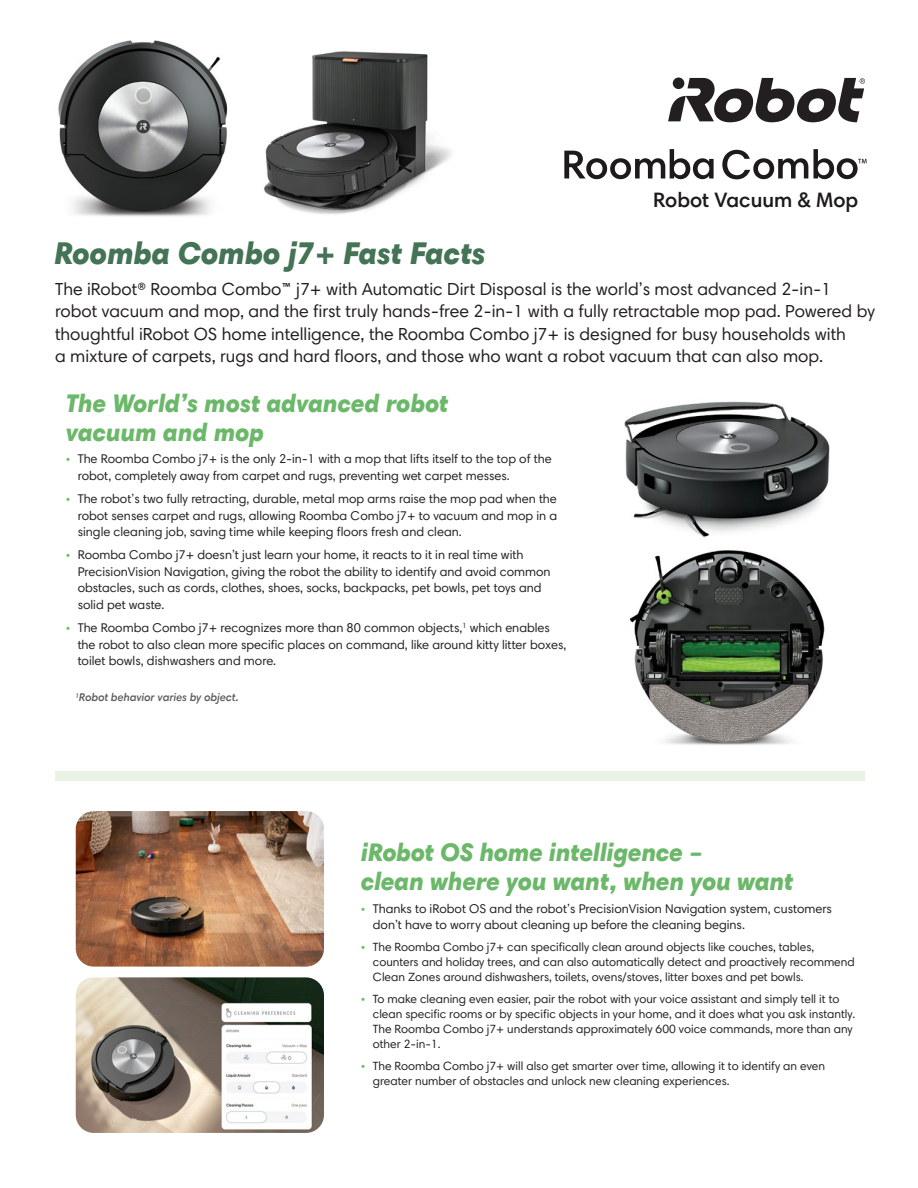
<style>
.page{position:relative;width:918px;height:1188px;background:#fff}
.page>*{position:absolute;margin:0;border:0;box-sizing:border-box;transform-origin:0 0}
.t1{font:italic 900 31.5px "Harmonia Sans Pro";color:#447355}
.t2{font:italic 900 25.5px/28.5px "Harmonia Sans Pro";letter-spacing:-.005em;color:#6cb86a}
.t3{font:600 21px "Harmonia Sans Pro";color:#1c1a1a}
.t4{font:17.7px/22.5px "Harmonia Sans Pro";color:#231f20}
.t5{font:12.75px/16.5px "Harmonia Sans Pro";color:#231f20}
.t6{font:12px/15px "Harmonia Sans Pro";color:#231f20}
.t7{font:italic 600 11.25px "Harmonia Sans Pro";color:#58595b}
.s1{font-size:12px;color:#6cb86a}
.s2{color:#6cb86a}
</style>
<div class="page">
<img style="left:624px;top:401px;width:206px;height:137px">
<img style="left:594px;top:550px;width:271px;height:222px">
<div style="left:55px;top:772px;width:810px;height:9px;background:#eaf2e6"></div>
<svg style="left:668px;top:78px;width:197px;height:44px"></svg>
<img style="left:58px;top:40px;width:170px;height:177px">
<img style="left:76px;top:811px;width:248px;height:156px">
<img style="left:76px;top:977px;width:248px;height:156px">
<img style="left:263px;top:51px;width:189px;height:163px">
<svg style="left:564px;top:149px;width:150px;height:30px"></svg>
<svg style="left:722px;top:150px;width:86px;height:29px"></svg>
<svg style="left:814px;top:149px;width:53px;height:30px"></svg>
<h1 class="t1" style="left:54px;top:232px;width:432px">Roomba Combo j7+ Fast Facts</h1>
<h3 class="t3" style="left:653px;top:187px;width:207px">Robot Vacuum &amp; Mop</h3>
<p class="t4" style="left:55px;top:277px;width:821px">The iRobot® Roomba Combo™ j7+ with Automatic Dirt Disposal is the world’s most advanced 2-in-1 robot vacuum and mop, and the first truly hands-free 2-in-1 with a fully retractable mop pad. Powered by thoughtful iRobot OS home intelligence, the Roomba Combo j7+ is designed for busy households with<br>a mixture of carpets, rugs and hard floors, and those who want a robot vacuum that can also mop.</p>
<h2 class="t2" style="left:66px;top:388px;width:384px">The World’s most advanced robot vacuum and mop</h2>
<p class="t5" style="left:78px;top:451px;width:475px;text-indent:-12px"><span class="s1">•</span> The Roomba Combo j7+ is the only 2-in-1 with a mop that lifts itself to the top of the robot, completely away from carpet and rugs, preventing wet carpet messes.</p>
<p class="t5" style="left:78px;top:490px;width:481px;text-align:justify;text-indent:-12px"><span class="s1">•</span> The robot’s two fully retracting, durable, metal mop arms raise the mop pad when the robot senses carpet and rugs, allowing Roomba Combo j7+ to vacuum and mop in a single cleaning job, saving time while keeping floors fresh and clean.</p>
<p class="t5" style="left:78px;top:547px;width:474px;text-indent:-12px"><span class="s1">•</span> Roomba Combo j7+ doesn’t just learn your home, it reacts to it in real time with PrecisionVision Navigation, giving the robot the ability to identify and avoid common obstacles, such as cords, clothes, shoes, socks, backpacks, pet bowls, pet toys and solid pet waste.</p>
<p class="t5" style="left:78px;top:619px;width:490px;text-indent:-12px"><span class="s1">•</span> The Roomba Combo j7+ recognizes more than 80 common objects,<sup>1</sup> which enables the robot to also clean more specific places on command, like around kitty litter boxes, toilet bowls, dishwashers and more.</p>
<p class="t7" style="left:75px;top:690px;width:165px"><sup>1</sup>Robot behavior varies by object.</p>
<h2 class="t2" style="left:361px;top:837px;width:434px">iRobot OS home intelligence –<br>clean where you want, when you want</h2>
<p class="t5" style="left:373px;top:900px;width:461px;text-indent:-12px"><span class="s1">•</span> Thanks to iRobot OS and the robot’s PrecisionVision Navigation system, customers don’t have to worry about cleaning up before the cleaning begins.</p>
<p class="t6" style="left:373px;top:939px;width:483px;text-indent:-12px"><span class="s2">•</span> The Roomba Combo j7+ can specifically clean around objects like couches, tables, counters and holiday trees, and can also automatically detect and proactively recommend<br>Clean Zones around dishwashers, toilets, ovens/stoves, litter boxes and pet bowls.</p>
<p class="t6" style="left:373px;top:991px;width:484px;text-indent:-12px"><span class="s2">•</span> To make cleaning even easier, pair the robot with your voice assistant and simply tell it to clean specific rooms or by specific objects in your home, and it does what you ask instantly.<br>The Roomba Combo j7+ understands approximately 600 voice commands, more than any other 2-in-1.</p>
<p class="t6" style="left:373px;top:1058px;width:454px;text-indent:-12px"><span class="s2">•</span> The Roomba Combo j7+ will also get smarter over time, allowing it to identify an even greater number of obstacles and unlock new cleaning experiences.</p>
</div>
